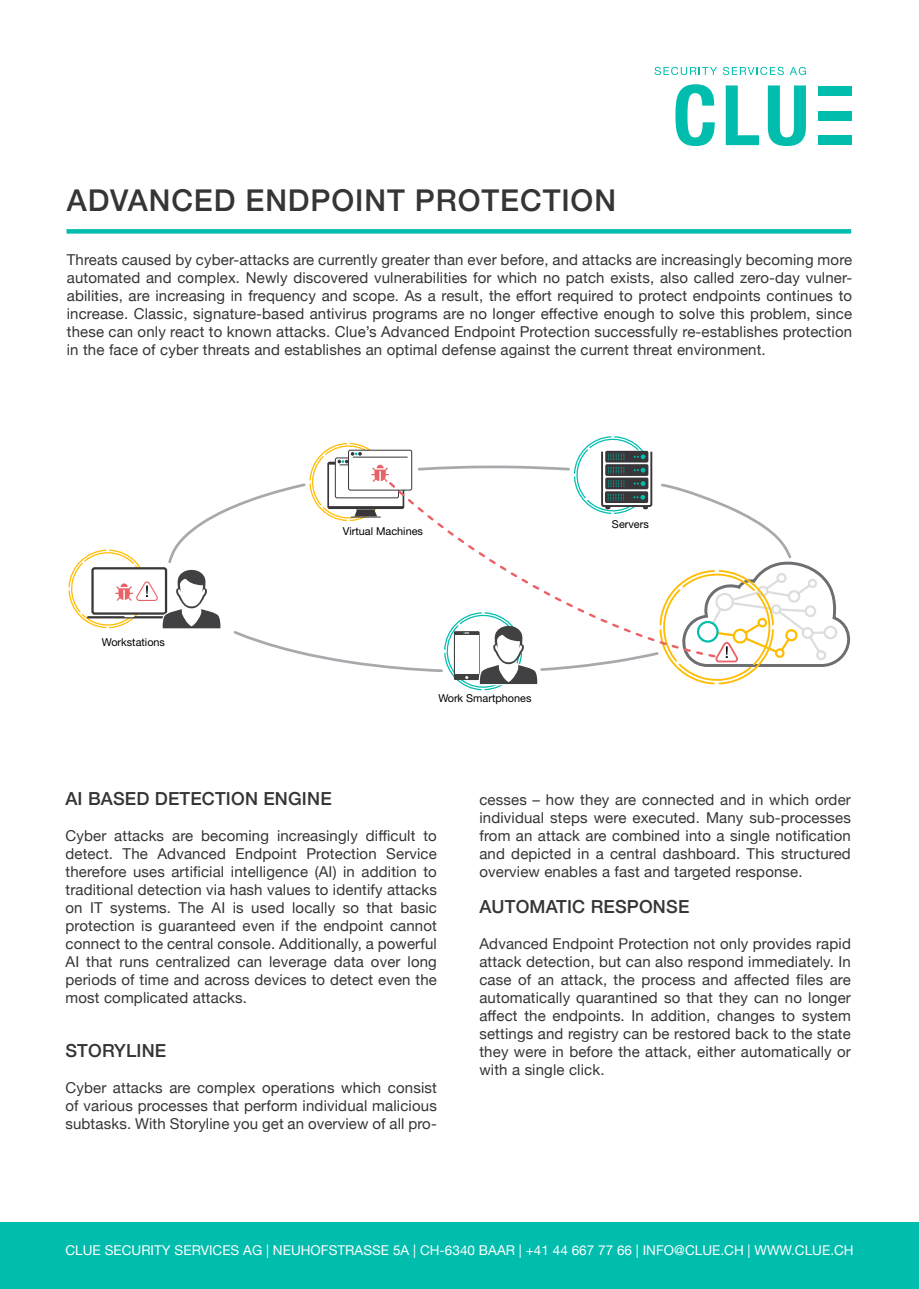
<style>
.page{position:relative;width:919px;height:1289px;background:#fff}
.page>*{position:absolute;margin:0;border:0;box-sizing:border-box;transform-origin:0 0}
.t1{font:500 30px "Helvetica Neue";letter-spacing:.03em;color:#363536}
.Type{font:500 18px "Helvetica Neue";letter-spacing:.01em;color:#363536}
.Type-2{font:15px/18px "Helvetica Neue";letter-spacing:.01em;color:#363536;text-align:justify}
.t2{font:13.5px "Helvetica Neue";letter-spacing:.005em;color:#fff}
.t3{font:10.8px "Helvetica Neue LT Std";color:#000}
</style>
<div class="page">
<svg style="left:654px;top:67px;width:129px;height:8px"></svg>
<svg style="left:789px;top:67px;width:17px;height:8px"></svg>
<svg style="left:675px;top:84px;width:39px;height:62px"></svg>
<svg style="left:725px;top:85px;width:34px;height:60px"></svg>
<svg style="left:767px;top:85px;width:38px;height:61px"></svg>
<div style="left:818px;top:135px;width:33px;height:10px;background:#00bdad"></div>
<div style="left:818px;top:111px;width:33px;height:10px;background:#00bdad"></div>
<div style="left:818px;top:86px;width:33px;height:10px;background:#00bdad"></div>
<div style="left:66px;top:229px;width:785px;height:5px;background:#00bdad"></div>
<div style="left:0;top:1222px;width:918px;height:66px;background:#00bdad"></div>
<svg style="left:68px;top:436px;width:782px;height:255px"></svg>
<svg style="left:383px;top:476px;width:333px;height:183px"></svg>
<p class="t1" style="left:67px;top:176px;width:550px">ADVANCED ENDPOINT PROTECTION</p>
<p class="Type-2" style="left:67px;top:251px;width:786px">Threats caused by cyber-attacks are currently greater than ever before, and attacks are increasingly becoming more automated and complex. Newly discovered vulnerabilities for which no patch exists, also called zero-day vulner&shy;abilities, are increasing in frequency and scope. As a result, the effort required to protect endpoints continues to increase. Classic, signature-based antivirus programs are no longer effective enough to solve this problem, since these can only react to known attacks. Clue’s Advanced Endpoint Protection successfully re-establishes protection in the face of cyber threats and establishes an optimal defense against the current threat environment.</p>
<p class="t3" style="left:102px;top:635px;width:65px">Workstations</p>
<p class="t3" style="left:343px;top:524px;width:82px">Virtual Machines</p>
<p class="t3" style="left:438px;top:691px;width:95px">Work Smartphones</p>
<p class="t3" style="left:612px;top:517px;width:38px">Servers</p>
<p class="Type" style="left:65px;top:784px;width:268px">AI BASED DETECTION ENGINE</p>
<p class="Type-2" style="left:65px;top:827px;width:373px">Cyber attacks are becoming increasingly difficult to detect. The Advanced Endpoint Protection Service therefore uses artificial intelligence (AI) in addition to traditional detection via hash values to identify attacks on IT systems. The AI is used locally so that basic protection is guaranteed even if the endpoint cannot connect to the central console. Additionally, a powerful AI that runs centralized can leverage data over long periods of time and across devices to detect even the most complicated attacks.</p>
<p class="Type" style="left:65px;top:1036px;width:102px">STORYLINE</p>
<p class="Type-2" style="left:65px;top:1079px;width:373px">Cyber attacks are complex operations which consist of various processes that perform individual malicious subtasks. With Storyline you get an overview of all pro-</p>
<p class="Type-2" style="left:479px;top:791px;width:373px">cesses – how they are connected and in which order individual steps were executed. Many sub-processes from an attack are combined into a single notification and depicted in a central dashboard. This structured overview enables a fast and targeted response.</p>
<p class="Type" style="left:479px;top:892px;width:211px">AUTOMATIC RESPONSE</p>
<p class="Type-2" style="left:479px;top:935px;width:373px">Advanced Endpoint Protection not only provides rapid attack detection, but can also respond immediately. In case of an attack, the process and affected files are automatically quarantined so that they can no longer affect the endpoints. In addition, changes to system settings and registry can be restored back to the state they were in before the attack, either automatically or with a single click.</p>
<p class="t2" style="left:65px;top:1240px;width:789px">CLUE SECURITY SERVICES AG | NEUHOFSTRASSE 5A | CH-6340 BAAR | +41 44 667 77 66 | INFO@CLUE.CH | WWW.CLUE.CH</p>
</div>
